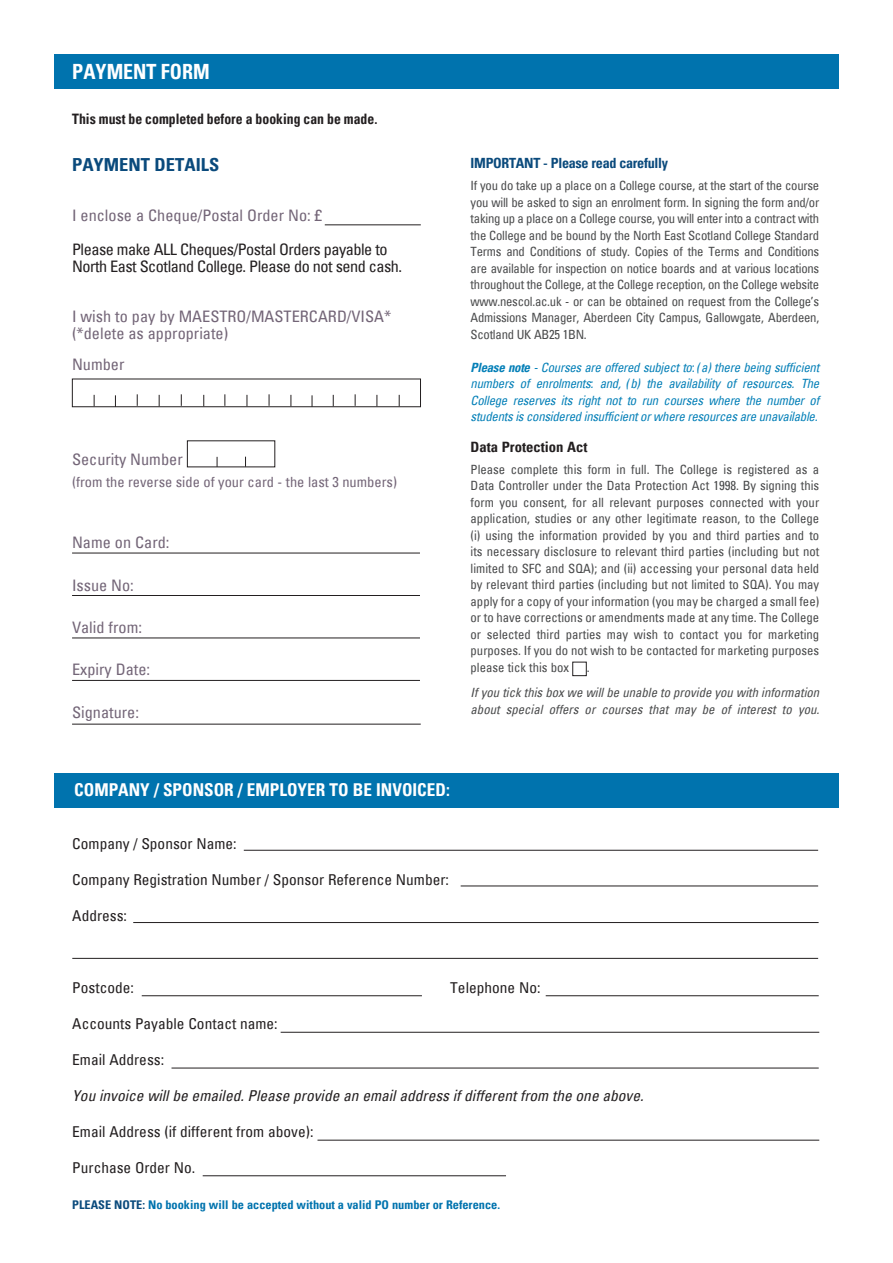
<style>
.page{position:relative;width:893px;height:1263px;background:#fff}
.page>*{position:absolute;margin:0;border:0;box-sizing:border-box;transform-origin:0 0}
.t1{font:700 condensed 21px "Univers";color:#fff;scale:.95 1}
.t2{font:700 condensed 18px "Univers";color:#0a4a7c}
.t3{font:700 condensed 17.7px "Univers";color:#fff}
.t4{font:condensed 15.9px/16.8px "Univers";color:#736577}
.t5{font:condensed 15.9px/16.8px "Univers";letter-spacing:-.03em;color:#231f20}
.t6{font:condensed 15px "Univers";color:#231f20}
.t7{font:italic condensed 15px "Univers";color:#231f20}
.t8{font:700 condensed 14.4px "Univers";color:#231f20;scale:.95 1}
.t9{font:700 condensed 14.25px "Univers";color:#231f20}
.t10{font:condensed 14.1px "Univers";color:#736577}
.t11{font:700 condensed 14.1px "Univers";letter-spacing:-.02em;color:#0a4a7c}
.t12{font:condensed 12.75px/16.5px "Univers";color:#494a4b;text-align:justify}
.t13{font:condensed 12.75px/16.5px "Univers";letter-spacing:-.02em;color:#4b4c4d;text-align:justify}
.t14{font:italic condensed 12.75px/16.5px "Univers";letter-spacing:-.02em;color:#0580b8;text-align:justify}
.t15{font:italic condensed 12.75px/16.5px "Univers";color:#494a4b}
.t16{font:700 condensed 12px "Univers";color:#0073ae}
.s1{font-weight:700}
.s2{color:#0a4a7c}
</style>
<div class="page">
<hr style="left:72px;top:724px;width:349px;height:1px;background:#231f20">
<hr style="left:72px;top:553px;width:348px;height:1px;background:#231f20">
<hr style="left:72px;top:595px;width:348px;height:1px;background:#231f20">
<hr style="left:72px;top:638px;width:348px;height:1px;background:#231f20">
<hr style="left:72px;top:680px;width:348px;height:1px;background:#231f20">
<div style="left:72px;top:379px;width:349px;height:28px;border:1px solid #231f20"></div>
<svg style="left:115px;top:395px;width:1px;height:12px"></svg>
<svg style="left:137px;top:394px;width:1px;height:12px"></svg>
<svg style="left:181px;top:394px;width:1px;height:12px"></svg>
<svg style="left:225px;top:394px;width:1px;height:12px"></svg>
<svg style="left:269px;top:394px;width:1px;height:12px"></svg>
<svg style="left:312px;top:395px;width:1px;height:12px"></svg>
<svg style="left:355px;top:394px;width:1px;height:12px"></svg>
<hr style="left:325px;top:225px;width:96px;height:1px;background:#231f20">
<div style="left:572px;top:662px;width:15px;height:14px;border:1px solid #231f20"></div>
<div style="left:54px;top:773px;width:785px;height:34px;background:#0073ae"></div>
<hr style="left:203px;top:1175px;width:303px;height:1px;background:#231f20">
<hr style="left:142px;top:995px;width:280px;height:1px;background:#231f20">
<hr style="left:461px;top:886px;width:357px;height:1px;background:#231f20">
<hr style="left:317px;top:1140px;width:502px;height:1px;background:#231f20">
<hr style="left:133px;top:922px;width:686px;height:1px;background:#231f20">
<hr style="left:244px;top:850px;width:574px;height:1px;background:#231f20">
<hr style="left:281px;top:1032px;width:538px;height:1px;background:#231f20">
<hr style="left:171px;top:1068px;width:648px;height:1px;background:#231f20">
<hr style="left:72px;top:958px;width:746px;height:1px;background:#231f20">
<hr style="left:546px;top:995px;width:273px;height:1px;background:#231f20">
<div style="left:54px;top:54px;width:785px;height:34px;background:#0073ae"></div>
<h1 class="t1" style="left:72px;top:58px;width:146px">PAYMENT FOR M</h1>
<p class="t8" style="left:72px;top:110px;width:323px">This must be completed before a booking can be made.</p>
<h2 class="t2" style="left:72px;top:154px;width:149px">PAYMENT DETAILS</h2>
<p class="t4" style="left:72px;top:207px;width:251px">I enclose a Cheque/Postal Order No: £</p>
<p class="t5" style="left:72px;top:240px;width:332px">Please make ALL Cheques/Postal Orders payable to<br>North East Scotland College. Please do not send cash.</p>
<p class="t4" style="left:72px;top:307px;width:321px">I wish to pay by MAESTRO/MASTERCARD/VISA* (*delete as appropriate)</p>
<p class="t4" style="left:72px;top:356px;width:54px">Number</p>
<p class="t4" style="left:72px;top:451px;width:112px">Security Number</p>
<p class="t10" style="left:72px;top:472px;width:326px">(from the reverse side of your card - the last 3 numbers)</p>
<p class="t4" style="left:72px;top:534px;width:99px">Name on Card:</p>
<p class="t4" style="left:72px;top:576px;width:63px">Issue No:</p>
<p class="t4" style="left:72px;top:618px;width:71px">Valid from:</p>
<p class="t4" style="left:72px;top:661px;width:80px">Expiry Date:</p>
<p class="t4" style="left:72px;top:703px;width:68px">Signature:</p>
<p class="t11" style="left:471px;top:155px;width:199px">IMPORTANT - Please read carefully</p>
<p class="t13" style="left:471px;top:177px;width:350px">If you do take up a place on a College course, at the start of the course you will be asked to sign an enrolment form. In signing the form and/or taking up a place on a College course, you will enter into a contract with the College and be bound by the North East Scotland College Standard Terms and Conditions of study. Copies of the Terms and Conditions are available for inspection on notice boards and at various locations throughout the College, at the College reception, on the College website www.nescol.ac.uk - or can be obtained on request from the College’s Admissions Manager, Aberdeen City Campus, Gallowgate, Aberdeen, Scotland UK AB25 1BN.</p>
<p class="t14" style="left:471px;top:359px;width:350px"><span class="s1">Please note</span> - Courses are offered subject to: (a) there being sufficient numbers of enrolments: and, (b) the availability of resources. The College reserves its right not to run courses where the number of students is considered insufficient or where resources are unavailable.</p>
<p class="t9" style="left:471px;top:438px;width:118px">Data Protection Act</p>
<p class="t12" style="left:471px;top:461px;width:350px">Please complete this form in full. The College is registered as a Data Controller under the Data Protection Act 1998. By signing this form you consent, for all relevant purposes connected with your application, studies or any other legitimate reason, to the College (i) using the information provided by you and third parties and to its necessary disclosure to relevant third parties (including but not limited to SFC and SQA); and (ii) accessing your personal data held by relevant third parties (including but not limited to SQA). You may apply for a copy of your information (you may be charged a small fee) or to have corrections or amendments made at any time. The College or selected third parties may wish to contact you for marketing purposes. If you do not wish to be contacted for marketing purposes please tick this box</p>
<p class="t12" style="left:587px;top:659px;width:4px">.</p>
<p class="t15" style="left:471px;top:684px;width:350px">If you tick this box we will be unable to provide you with information about special offers or courses that may be of interest to you.</p>
<h3 class="t3" style="left:74px;top:779px;width:377px">COMPANY / SPONSOR / EMPLOYER TO BE INVOI CED:</h3>
<p class="t6" style="left:72px;top:834px;width:166px">Company / Sponsor Name:</p>
<p class="t6" style="left:72px;top:870px;width:378px">Company Registration Number / Sponsor Reference Number:</p>
<p class="t6" style="left:72px;top:906px;width:56px">Address:</p>
<p class="t6" style="left:72px;top:978px;width:63px">Postcode:</p>
<p class="t6" style="left:450px;top:978px;width:92px">Telephone No:</p>
<p class="t6" style="left:72px;top:1014px;width:207px">Accounts Payable Contact name:</p>
<p class="t6" style="left:72px;top:1050px;width:93px">Email Address:</p>
<p class="t7" style="left:72px;top:1086px;width:573px">You invoice will be emailed. Please provide an email address if different from the one above.</p>
<p class="t6" style="left:72px;top:1122px;width:243px">Email Address (if different from above):</p>
<p class="t6" style="left:72px;top:1158px;width:124px">Purchase Order No.</p>
<p class="t16" style="left:72px;top:1198px;width:429px"><span class="s2">PLEASE NOTE:</span> No booking will be accepted without a valid PO number or Reference.</p>
</div>
